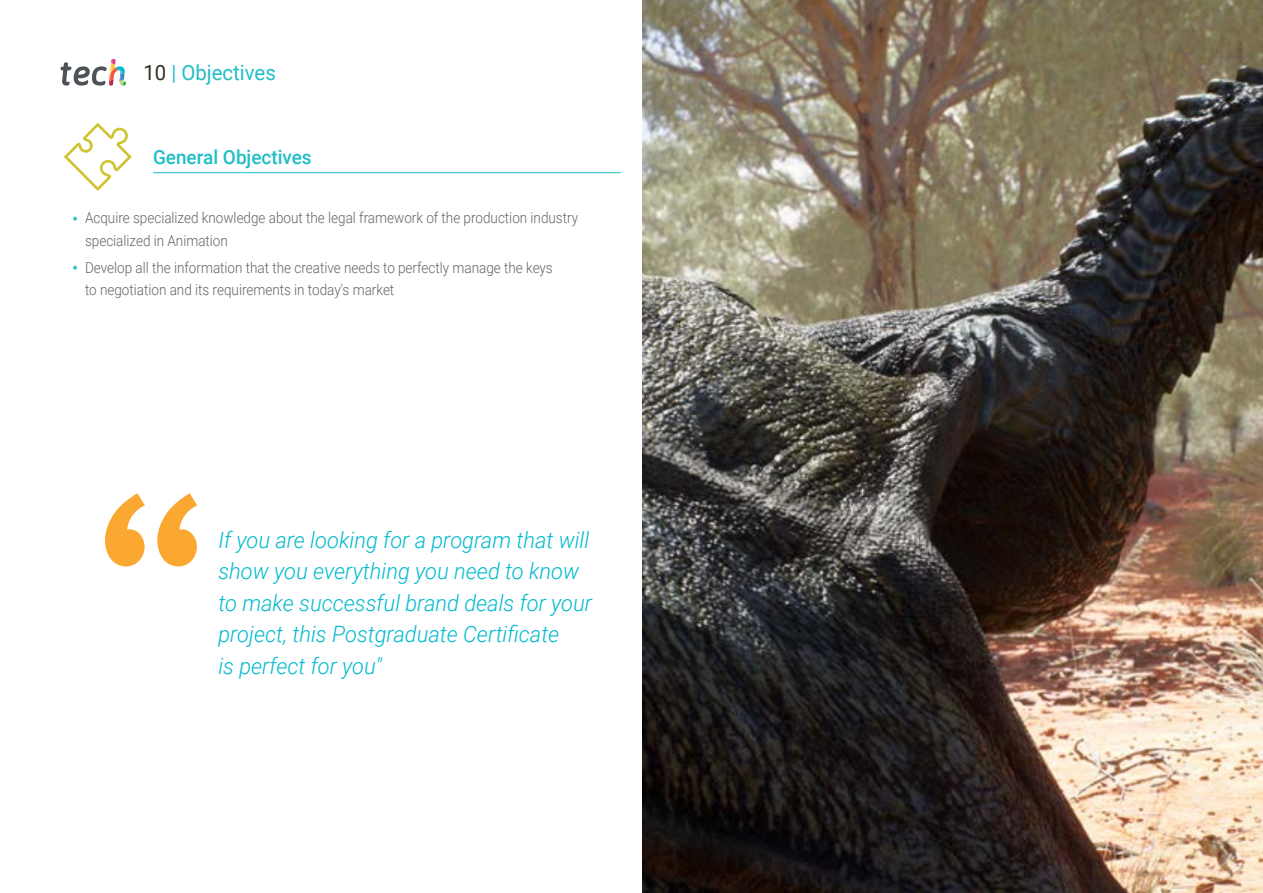
<style>
.page{position:relative;width:1263px;height:893px;background:#fff}
.page>*{position:absolute;margin:0;border:0;box-sizing:border-box;transform-origin:0 0}
.t1{font:italic 300 22.5px/31.5px "Roboto";color:#00bacf}
.t2{font:21px "Roboto";color:#20bec6}
.t3{font:500 19.5px "Roboto";color:#20bec6}
.t4{font:300 15px/22.5px "Roboto";color:#61646a;scale:.9 1}
.s1{color:#312e20}
</style>
<div class="page">
<hr style="left:153px;top:172px;width:468px;height:1px;background:#20bec6">
<svg style="left:64px;top:123px;width:68px;height:68px"></svg>
<img style="left:642px;top:0;width:621px;height:893px">
<svg style="left:105px;top:493px;width:92px;height:73px"></svg>
<svg style="left:61px;top:59px;width:65px;height:27px"></svg>
<h2 class="t2" style="left:144px;top:57px;width:134px"><span class="s1">10</span> | Objectives</h2>
<h3 class="t3" style="left:153px;top:144px;width:160px">General Objectives</h3>
<p class="t4" style="left:85px;top:206px;width:549px">Acquire specialized knowledge about the legal framework of the production industry specialized in Animation</p>
<p class="t4" style="left:85px;top:255px;width:521px">Develop all the information that the creative needs to perfectly manage the keys to negotiation and its requirements in today's market</p>
<h1 class="t1" style="left:218px;top:523px;width:375px">If you are looking for a program that will show you everything you need to know to make successful brand deals for your project, this Postgraduate Certificate<br>is perfect for you"</h1>
</div>
